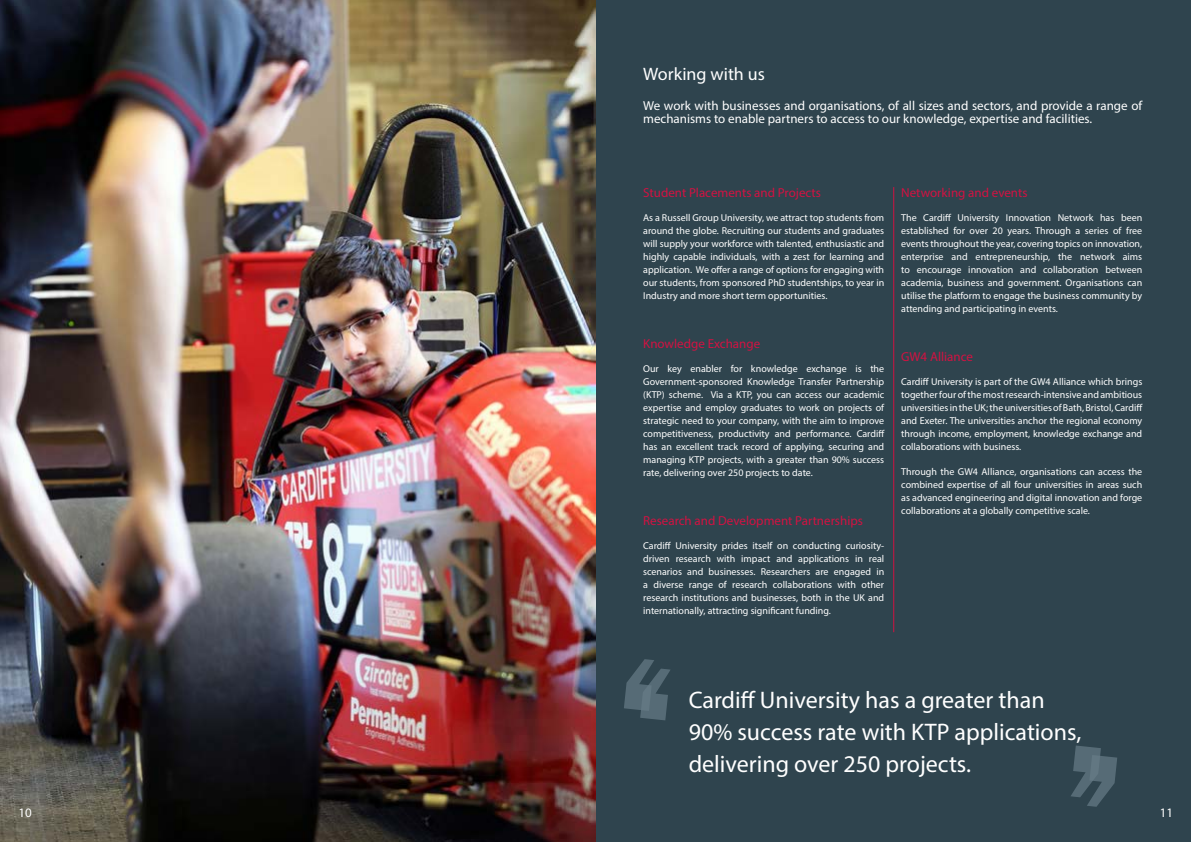
<style>
.page{position:relative;width:1191px;height:842px;background:#2f444e}
.page>*{position:absolute;margin:0;border:0;box-sizing:border-box;transform-origin:0 0}
.t1{font:24px/32px "Myriad Pro";color:#fff}
.t2{font:18px "Myriad Pro";color:#fff}
.t3{font:13px/13px "Myriad Pro";color:#fff}
.t4{font:13px "Myriad Pro";color:#d21242}
.t5{font:10px/13px "Myriad Pro";color:#fff;text-align:justify}
</style>
<div class="page">
<hr style="left:893px;top:187px;width:1px;height:445px;background:#d21242">
<img style="left:0;top:0;width:595px;height:842px">
<svg style="left:624px;top:659px;width:46px;height:61px"></svg>
<svg style="left:1071px;top:745px;width:46px;height:62px"></svg>
<h2 class="t2" style="left:643px;top:63px;width:123px">Working with us</h2>
<h3 class="t3" style="left:643px;top:99px;width:500px">We work with businesses and organisations, of all sizes and sectors, and provide a range of mechanisms to enable partners to access to our knowledge, expertise and facilities.</h3>
<h3 class="t4" style="left:643px;top:184px;width:179px">Student Placements and Projects</h3>
<p class="t5" style="left:643px;top:211px;width:242px">As a Russell Group University, we attract top students from around the globe. Recruiting our students and graduates will supply your workforce with talented, enthusiastic and highly capable individuals, with a zest for learning and application. We offer a range of options for engaging with our students, from sponsored PhD studentships, to year in Industry and more short term opportunities.</p>
<h3 class="t4" style="left:643px;top:335px;width:118px">Knowledge Exchange</h3>
<p class="t5" style="left:643px;top:362px;width:243px">Our key enabler for knowledge exchange is the Government-sponsored Knowledge Transfer Partnership (KTP) scheme. Via a KTP, you can access our academic expertise and employ graduates to work on projects of strategic need to your company, with the aim to improve competitiveness, productivity and performance. Cardiff has an excellent track record of applying, securing and managing KTP projects, with a greater than 90% success rate, delivering over 250 projects to date.</p>
<h3 class="t4" style="left:643px;top:512px;width:221px">Research and Development Partnerships</h3>
<p class="t5" style="left:643px;top:539px;width:242px">Cardiff University prides itself on conducting curiosity&shy;driven research with impact and applications in real scenarios and businesses. Researchers are engaged in a diverse range of research collaborations with other research institutions and businesses, both in the UK and internationally, attracting significant funding.</p>
<h3 class="t4" style="left:901px;top:184px;width:128px">Networking and events</h3>
<p class="t5" style="left:901px;top:211px;width:242px">The Cardiff University Innovation Network has been established for over 20 years. Through a series of free events throughout the year, covering topics on innovation, enterprise and entrepreneurship, the network aims to encourage innovation and collaboration between academia, business and government. Organisations can utilise the platform to engage the business community by attending and participating in events.</p>
<h3 class="t4" style="left:901px;top:348px;width:73px">GW4 Alliance</h3>
<p class="t5" style="left:901px;top:375px;width:243px">Cardiff University is part of the GW4 Alliance which brings together four of the most research-intensive and ambitious universities in the UK; the universities of Bath, Bristol, Cardiff and Exeter. The universities anchor the regional economy through income, employment, knowledge exchange and collaborations with business.</p>
<p class="t5" style="left:901px;top:465px;width:242px">Through the GW4 Alliance, organisations can access the combined expertise of all four universities in areas such as advanced engineering and digital innovation and forge collaborations at a globally competitive scale.</p>
<h1 class="t1" style="left:688px;top:683px;width:394px">Cardiff University has a greater than<br>90% success rate with KTP applications, delivering over 250 projects.</h1>
<h3 class="t3" style="left:18px;top:805px;width:15px">10</h3>
<h3 class="t3" style="left:1159px;top:805px;width:15px">11</h3>
</div>
